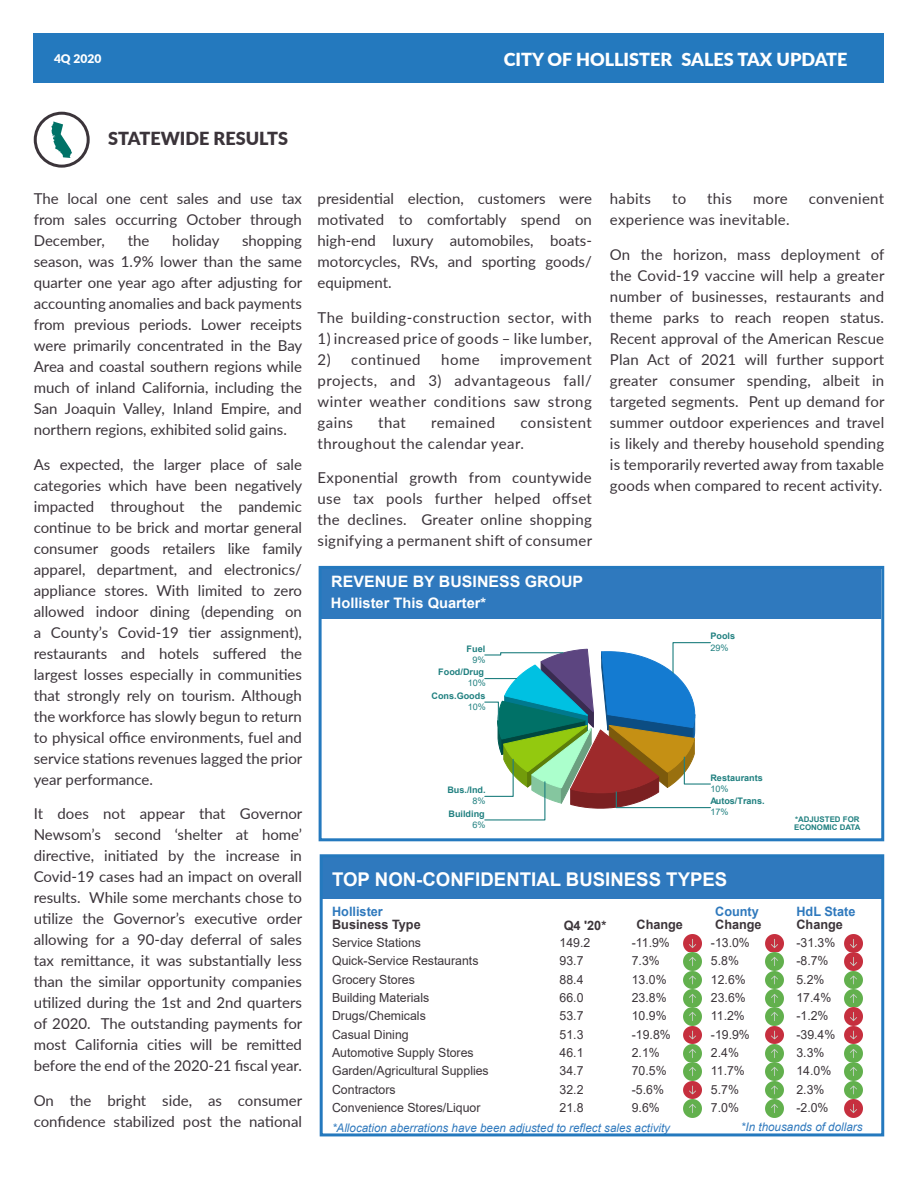
<style>
.page{position:relative;width:918px;height:1188px;background:#fff}
.page>*{position:absolute;margin:0;border:0;box-sizing:border-box;transform-origin:0 0}
.t1{font:700 18.9px "Arial";color:#fff}
.t2{font:900 18px "Lato";color:#fff}
.Story_Heading{font:900 18px "Lato";color:#3b343a}
.t3{font:700 15.75px "Arial";color:#fff}
.t4{font:15px/21px "Lato";color:#3b343a;text-align:justify}
.t5{font:15px/21px "Lato";letter-spacing:.03em;color:#3b343a}
.t6{font:15px "Lato";letter-spacing:.02em;color:#3b343a}
.t7{font:700 14.4px "Arial";color:#fff}
.t8{font:700 12.9px/13.8px "Arial";color:#3c353a}
.t9{font:700 12.9px "Arial";color:#2f79bd}
.t10{font:12.45px "Arial";color:#3c353a}
.t11{font:900 12px "Lato";color:#fff}
.t12{font:italic 11.85px "Arial";color:#2f79bd}
.t13{font:700 9px "Arial";color:#208080}
.t14{font:9px "Arial";color:#208080}
.t15{font:700 7.8px/7.8px "Arial";color:#208080}
.s1{color:#2f79bd}
</style>
<div class="page">
<div style="left:322px;top:857px;width:561px;height:42px;background:#2f79be"></div>
<img style="left:683px;top:935px;width:19px;height:182px">
<img style="left:766px;top:935px;width:18px;height:182px">
<img style="left:844px;top:935px;width:18px;height:182px">
<div style="left:322px;top:568px;width:559px;height:51px;background:#2f79be"></div>
<svg style="left:484px;top:642px;width:227px;height:179px"></svg>
<div style="left:319px;top:566px;width:565px;height:275px;border:3px solid #2479be"></div>
<div style="left:34px;top:34px;width:850px;height:49px;background:#2479be"></div>
<div style="left:320px;top:854px;width:564px;height:282px;border:3px solid #2479be"></div>
<div style="left:34px;top:112px;width:56px;height:56px;border:3px solid #3b343a;border-radius:50%"></div>
<svg style="left:51px;top:121px;width:21px;height:37px"></svg>
<p class="t11" style="left:54px;top:50px;width:49px">4Q 2020</p>
<p class="t2" style="left:504px;top:46px;width:170px">CITY OF HOLLISTER</p>
<p class="t2" style="left:682px;top:46px;width:167px">SALES TAX UPDATE</p>
<p class="Story_Heading" style="left:108px;top:125px;width:181px">STATEWIDE RESULTS</p>
<p class="t4" style="left:34px;top:188px;width:270px">The local one cent sales and use tax from sales occurring October through December,</p>
<p class="t4" style="left:34px;top:230px;width:270px;text-indent:208px">shopping season, was 1.9% lower than the same quarter one year ago after adjusting for accounting anomalies and back payments from previous periods. Lower receipts were primarily concentrated in the Bay Area and coastal southern regions while much of inland California, including the San Joaquin Valley, Inland Empire, and northern regions, exhibited solid gains.</p>
<p class="t4" style="left:34px;top:453px;width:270px">As expected, the larger place of sale categories which have been negatively impacted throughout the pandemic continue to be brick and mortar general consumer goods retailers like family apparel, department, and electronics/ appliance stores. With limited to zero allowed indoor dining (depending on a County’s Covid-19 tier assignment), restaurants and hotels suffered the largest losses especially in communities that strongly rely on tourism. Although the workforce has slowly begun to return to physical office environments, fuel and service stations revenues lagged the prior year performance.</p>
<p class="t4" style="left:34px;top:803px;width:270px">It does not appear that Governor Newsom’s second ‘shelter at home’ directive, initiated by the increase in Covid-19 cases had an impact on overall results. While some merchants chose to utilize the Governor’s executive order allowing for a 90-day deferral of sales tax remittance, it was substantially less than the similar opportunity companies utilized during the 1st and 2nd quarters of 2020. The outstanding payments for most California cities will be remitted before the end of the 2020-21 fiscal year.</p>
<p class="t4" style="left:34px;top:1089px;width:270px">On the bright side, as consumer confidence stabilized post the national</p>
<p class="t4" style="left:128px;top:230px;width:23px">the</p>
<p class="t4" style="left:172px;top:230px;width:49px">holiday</p>
<p class="t4" style="left:318px;top:188px;width:276px">presidential election, customers were motivated to comfortably spend on high-end luxury automobiles, boats&shy;motorcycles, RVs, and sporting goods/ equipment.</p>
<p class="t5" style="left:318px;top:306px;width:276px">The building-construction sector, with</p>
<p class="t5" style="left:318px;top:327px;width:276px">1) increased price of goods – like lumber,</p>
<p class="t5" style="left:318px;top:348px;width:105px">2) continued</p>
<p class="t4" style="left:441px;top:348px;width:40px">home</p>
<p class="t4" style="left:318px;top:348px;width:276px;text-indent:183px">improvement projects, and 3) advantageous fall/ winter weather conditions saw strong gains</p>
<p class="t4" style="left:378px;top:411px;width:29px">that</p>
<p class="t5" style="left:431px;top:411px;width:66px">remained</p>
<p class="t5" style="left:318px;top:411px;width:276px;text-indent:203px">consistent throughout the calendar year.</p>
<p class="t4" style="left:318px;top:467px;width:276px">Exponential growth from countywide use tax pools further helped offset the declines. Greater online shopping signifying a permanent shift of consumer</p>
<p class="t3" style="left:331px;top:570px;width:253px">REVENUE BY BUSINESS GROUP</p>
<p class="t7" style="left:331px;top:593px;width:157px">Hollister This Quarter*</p>
<p class="t13" style="left:467px;top:642px;width:20px">Fuel</p>
<p class="t14" style="left:472px;top:653px;width:15px">9%</p>
<p class="t13" style="left:438px;top:666px;width:47px">Food/Drug</p>
<p class="t14" style="left:468px;top:677px;width:20px">10%</p>
<p class="t13" style="left:432px;top:689px;width:55px">Cons.Goods</p>
<p class="t14" style="left:468px;top:701px;width:20px">10%</p>
<p class="t4" style="left:610px;top:188px;width:43px">habits</p>
<p class="t4" style="left:672px;top:188px;width:16px">to</p>
<p class="t4" style="left:707px;top:188px;width:26px">this</p>
<p class="t4" style="left:753px;top:188px;width:36px">more</p>
<p class="t6" style="left:809px;top:188px;width:77px">convenient</p>
<p class="t6" style="left:610px;top:209px;width:181px">experience was inevitable.</p>
<p class="t4" style="left:610px;top:243px;width:276px">On the horizon, mass deployment of the Covid-19 vaccine will help a greater number of businesses, restaurants and theme parks to reach reopen status.<br>Recent approval of the American Rescue Plan Act of 2021 will further support greater consumer spending, albeit in targeted segments. Pent up demand for summer outdoor experiences and travel is likely and thereby household spending is temporarily reverted away from taxable goods when compared to recent activity.</p>
<p class="t13" style="left:710px;top:630px;width:26px">Pools</p>
<p class="t14" style="left:710px;top:641px;width:20px">29%</p>
<p class="t13" style="left:447px;top:784px;width:40px">Bus./Ind.</p>
<p class="t14" style="left:472px;top:795px;width:15px">8%</p>
<p class="t13" style="left:449px;top:807px;width:38px">Building</p>
<p class="t14" style="left:472px;top:818px;width:15px">6%</p>
<p class="t13" style="left:710px;top:771px;width:54px">Restaurants</p>
<p class="t14" style="left:710px;top:806px;width:20px">17%</p>
<p class="t14" style="left:710px;top:783px;width:20px">10%</p>
<p class="t13" style="left:710px;top:795px;width:56px">Autos/Trans.</p>
<p class="t15" style="left:794px;top:816px;width:68px">*ADJUSTED FOR<br>ECONOMIC DATA</p>
<p class="t1" style="left:332px;top:866px;width:397px">TOP NON-CONFIDENTIAL BUSINESS TYPES</p>
<p class="t8" style="left:564px;top:918px;width:44px">Q4 '20*</p>
<p class="t9" style="left:715px;top:902px;width:45px">County</p>
<p class="t9" style="left:796px;top:902px;width:61px">HdL State</p>
<p class="t8" style="left:332px;top:904px;width:90px"><span class="s1">Hollister<br></span>Business Type</p>
<p class="t8" style="left:637px;top:918px;width:48px">Change</p>
<p class="t8" style="left:715px;top:918px;width:48px">Change</p>
<p class="t8" style="left:796px;top:918px;width:48px">Change</p>
<p class="t10" style="left:332px;top:934px;width:90px">Service Stations</p>
<p class="t10" style="left:560px;top:934px;width:32px">149.2</p>
<p class="t10" style="left:632px;top:934px;width:40px">-11.9%</p>
<p class="t10" style="left:711px;top:934px;width:41px">-13.0%</p>
<p class="t10" style="left:796px;top:934px;width:41px">-31.3%</p>
<p class="t10" style="left:332px;top:952px;width:148px">Quick-Service Restaurants</p>
<p class="t10" style="left:560px;top:952px;width:25px">93.7</p>
<p class="t10" style="left:632px;top:952px;width:30px">7.3%</p>
<p class="t10" style="left:711px;top:952px;width:30px">5.8%</p>
<p class="t10" style="left:796px;top:952px;width:34px">-8.7%</p>
<p class="t10" style="left:332px;top:971px;width:84px">Grocery Stores</p>
<p class="t10" style="left:560px;top:971px;width:25px">88.4</p>
<p class="t10" style="left:632px;top:971px;width:36px">13.0%</p>
<p class="t10" style="left:711px;top:971px;width:36px">12.6%</p>
<p class="t10" style="left:796px;top:971px;width:30px">5.2%</p>
<p class="t10" style="left:332px;top:989px;width:99px">Building Materials</p>
<p class="t10" style="left:560px;top:989px;width:25px">66.0</p>
<p class="t10" style="left:632px;top:989px;width:36px">23.8%</p>
<p class="t10" style="left:711px;top:989px;width:36px">23.6%</p>
<p class="t10" style="left:796px;top:989px;width:36px">17.4%</p>
<p class="t10" style="left:332px;top:1007px;width:95px">Drugs/Chemicals</p>
<p class="t10" style="left:560px;top:1007px;width:25px">53.7</p>
<p class="t10" style="left:632px;top:1007px;width:36px">10.9%</p>
<p class="t10" style="left:711px;top:1007px;width:35px">11.2%</p>
<p class="t10" style="left:796px;top:1007px;width:34px">-1.2%</p>
<p class="t10" style="left:332px;top:1026px;width:78px">Casual Dining</p>
<p class="t10" style="left:560px;top:1026px;width:25px">51.3</p>
<p class="t10" style="left:632px;top:1026px;width:41px">-19.8%</p>
<p class="t10" style="left:711px;top:1026px;width:41px">-19.9%</p>
<p class="t10" style="left:796px;top:1026px;width:41px">-39.4%</p>
<p class="t10" style="left:332px;top:1044px;width:143px">Automotive Supply Stores</p>
<p class="t10" style="left:560px;top:1044px;width:25px">46.1</p>
<p class="t10" style="left:632px;top:1044px;width:30px">2.1%</p>
<p class="t10" style="left:711px;top:1044px;width:30px">2.4%</p>
<p class="t10" style="left:796px;top:1044px;width:30px">3.3%</p>
<p class="t10" style="left:332px;top:1062px;width:158px">Garden/Agricultural Supplies</p>
<p class="t10" style="left:560px;top:1062px;width:25px">34.7</p>
<p class="t10" style="left:632px;top:1062px;width:36px">70.5%</p>
<p class="t10" style="left:711px;top:1062px;width:35px">11.7%</p>
<p class="t10" style="left:796px;top:1062px;width:36px">14.0%</p>
<p class="t10" style="left:332px;top:1081px;width:65px">Contractors</p>
<p class="t10" style="left:560px;top:1081px;width:25px">32.2</p>
<p class="t10" style="left:632px;top:1081px;width:34px">-5.6%</p>
<p class="t10" style="left:711px;top:1081px;width:30px">5.7%</p>
<p class="t10" style="left:796px;top:1081px;width:30px">2.3%</p>
<p class="t10" style="left:332px;top:1099px;width:150px">Convenience Stores/Liquor</p>
<p class="t10" style="left:560px;top:1099px;width:25px">21.8</p>
<p class="t10" style="left:632px;top:1099px;width:30px">9.6%</p>
<p class="t10" style="left:711px;top:1099px;width:30px">7.0%</p>
<p class="t10" style="left:796px;top:1099px;width:34px">-2.0%</p>
<p class="t12" style="left:332px;top:1121px;width:340px">*Allocation aberrations have been adjusted to reflect sales activity</p>
<p class="t12" style="left:741px;top:1120px;width:123px">*In thousands of dollars</p>
</div>
